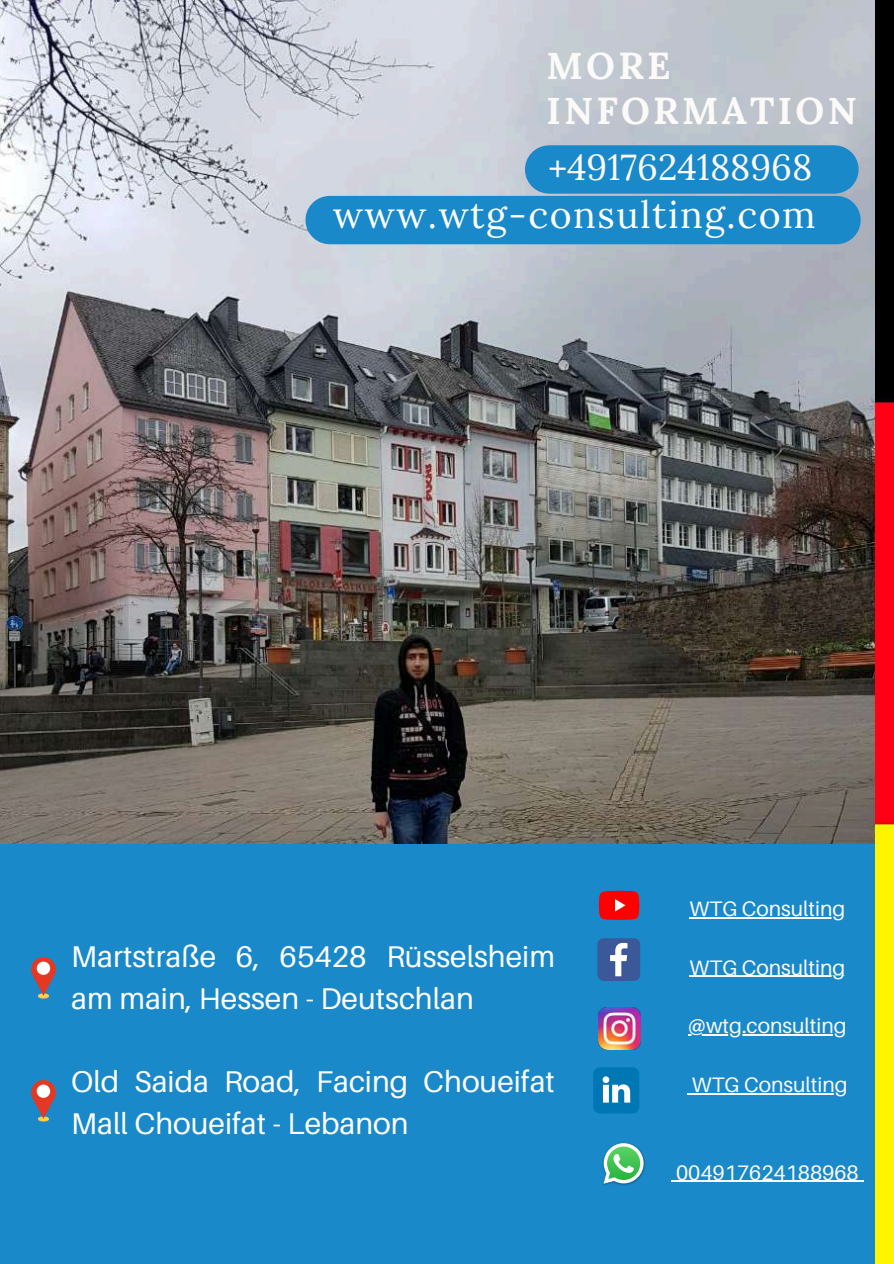
<style>
.page{position:relative;width:894px;height:1264px;background:#fff}
.page>*{position:absolute;margin:0;border:0;box-sizing:border-box;transform-origin:0 0}
.t1{font:37.5px "Lora";letter-spacing:.04em;color:#fff}
.t2{font:700 37.5px/45px "Lora";letter-spacing:.085em;color:#fbfaf9}
.t3{font:36px "Lora";color:#fbfaf9}
.t4{font:30px/41.7px "Aileron";color:#fff}
.t5{font:21px "Aileron";color:#fafafa}
</style>
<div class="page">
<img style="left:0;top:0;width:874px;height:844px">
<div style="left:0;top:844px;width:893px;height:419px;background:#1989ca"></div>
<div style="left:38px;top:993px;width:11px;height:5px;background:#fcd24f;border-radius:50%"></div>
<svg style="left:31px;top:957px;width:25px;height:38px"></svg>
<div style="left:37px;top:961px;width:13px;height:13px;background:#fff;border-radius:50%"></div>
<div style="left:38px;top:1116px;width:11px;height:5px;background:#fcd24f;border-radius:50%"></div>
<svg style="left:31px;top:1080px;width:25px;height:38px"></svg>
<div style="left:37px;top:1084px;width:13px;height:13px;background:#fff;border-radius:50%"></div>
<hr style="left:689px;top:917px;width:156px;height:1px;background:#fafafa">
<hr style="left:689px;top:975px;width:156px;height:2px;background:#fafafa">
<hr style="left:688px;top:1034px;width:158px;height:1px;background:#fafafa">
<hr style="left:691px;top:1092px;width:156px;height:2px;background:#fafafa">
<hr style="left:676px;top:1180px;width:182px;height:1px;background:#fafafa">
<svg style="left:598px;top:890px;width:41px;height:29px"></svg>
<svg style="left:597px;top:938px;width:43px;height:42px"></svg>
<img style="left:598px;top:1007px;width:42px;height:42px">
<svg style="left:593px;top:1067px;width:46px;height:46px"></svg>
<img style="left:603px;top:1155px;width:42px;height:30px">
<svg style="left:603px;top:1143px;width:40px;height:40px"></svg>
<img style="left:874px;top:0;width:19px;height:1263px">
<div style="left:549px;top:145px;width:285px;height:49px;background:#1989ca"></div>
<div style="left:329px;top:196px;width:507px;height:48px;background:#1989ca"></div>
<p class="t2" style="left:546px;top:43px;width:311px">MORE<br>INFORMATION</p>
<p class="t3" style="left:548px;top:143px;width:265px">+4917624188968</p>
<p class="t1" style="left:333px;top:190px;width:484px">www.wtg-consulting.com</p>
<p class="t4" style="left:71px;top:935px;width:485px">Martstraße 6, 65428 Rüsselsheim am main, Hessen - Deutschlan</p>
<p class="t4" style="left:71px;top:1060px;width:485px">Old Saida Road, Facing Choueifat<br>Mall Choueifat - Lebanon</p>
<p class="t5" style="left:689px;top:895px;width:157px">WTG Consulting</p>
<p class="t5" style="left:689px;top:954px;width:157px">WTG Consulting</p>
<p class="t5" style="left:688px;top:1012px;width:160px">@wtg.consulting</p>
<p class="t5" style="left:691px;top:1071px;width:157px">WTG Consulting</p>
<p class="t5" style="left:676px;top:1159px;width:184px">004917624188968</p>
</div>
